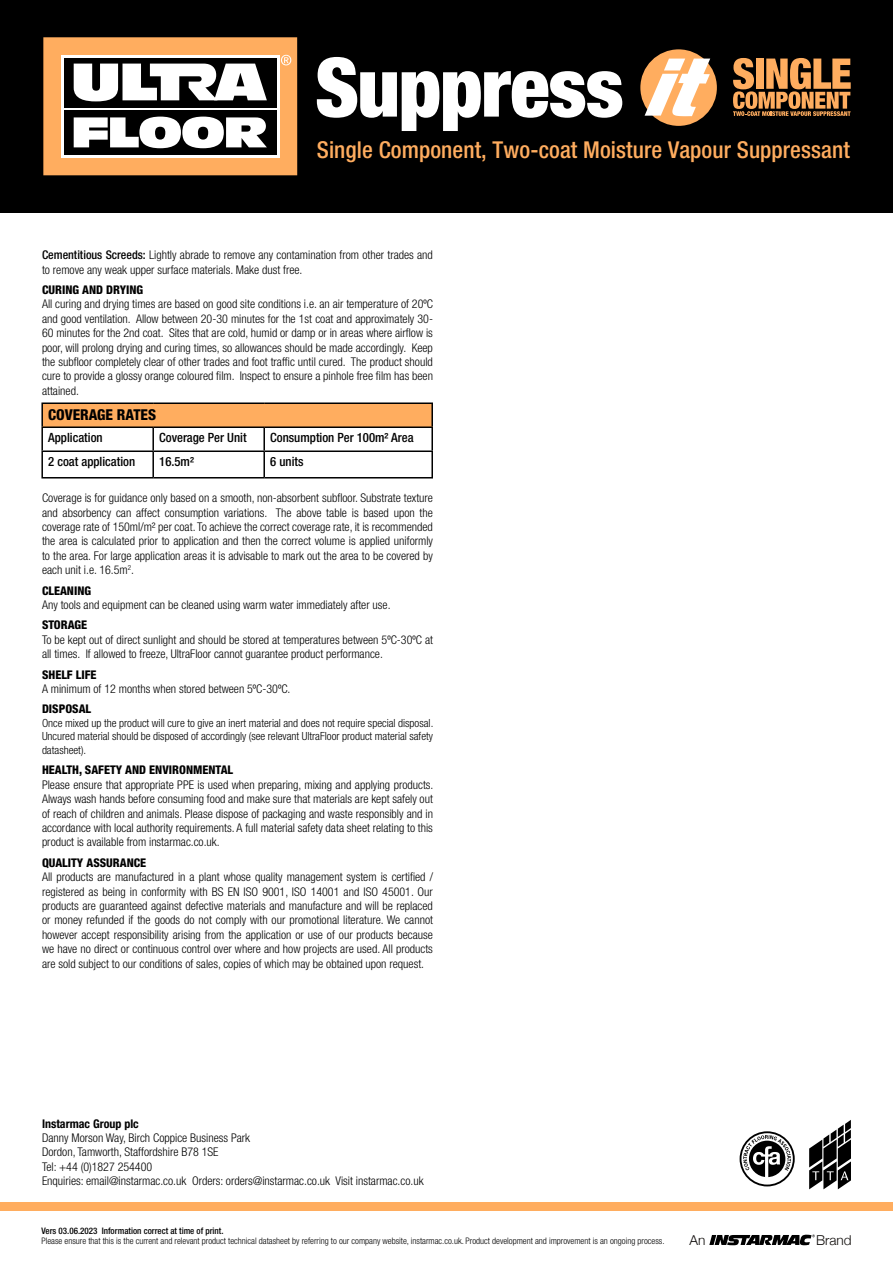
<style>
.page{position:relative;width:893px;height:1263px;background:#fff}
.page>*{position:absolute;margin:0;border:0;box-sizing:border-box;transform-origin:0 0}
.t1{font:500 condensed 23.25px "Helvetica Neue LT Pro";letter-spacing:.005em;color:#ffad5f}
.t2{font:800 condensed 15px "Helvetica Neue LT Pro";color:#000}
.t3{font:300 13.65px "Helvetica Neue";color:#120f0d}
.t4{font:500 condensed 12.75px "Helvetica Neue LT Pro";color:#000}
.t5{font:300 condensed 12px/14.4px "Helvetica Neue LT Pro";color:#000}
.t6{font:800 condensed 12px "Helvetica Neue LT Pro";color:#000}
.t7{font:700 condensed 12px "Helvetica Neue LT Pro";color:#000}
.t8{font:300 condensed 11.25px/13.5px "Helvetica Neue LT Pro";color:#000;text-align:justify}
.t9{font:300 condensed 9px "Helvetica Neue LT Pro";color:#000}
.t10{font:500 condensed 9px "Helvetica Neue LT Pro";color:#000}
.s1{font-weight:500}
</style>
<div class="page">
<div style="left:0;top:1202px;width:893px;height:8px;background:#ffad5f"></div>
<svg style="left:709px;top:1234px;width:106px;height:11px"></svg>
<svg style="left:809px;top:1120px;width:42px;height:69px"></svg>
<svg style="left:740px;top:1131px;width:55px;height:55px"></svg>
<div style="left:42px;top:403px;width:390px;height:24px;background:#ffad5f"></div>
<hr style="left:41px;top:402px;width:112px;height:2px;background:#000">
<hr style="left:41px;top:404px;width:2px;height:22px;background:#000">
<hr style="left:153px;top:402px;width:111px;height:2px;background:#000">
<hr style="left:264px;top:402px;width:169px;height:2px;background:#000">
<hr style="left:431px;top:404px;width:2px;height:22px;background:#000">
<hr style="left:41px;top:426px;width:112px;height:2px;background:#000">
<hr style="left:41px;top:428px;width:2px;height:22px;background:#000">
<hr style="left:153px;top:426px;width:111px;height:2px;background:#000">
<hr style="left:152px;top:428px;width:2px;height:22px;background:#000">
<hr style="left:264px;top:426px;width:169px;height:2px;background:#000">
<hr style="left:263px;top:428px;width:2px;height:22px;background:#000">
<hr style="left:431px;top:428px;width:2px;height:22px;background:#000">
<hr style="left:41px;top:450px;width:112px;height:2px;background:#000">
<hr style="left:41px;top:452px;width:2px;height:25px;background:#000">
<hr style="left:153px;top:450px;width:111px;height:2px;background:#000">
<hr style="left:152px;top:452px;width:2px;height:25px;background:#000">
<hr style="left:264px;top:450px;width:169px;height:2px;background:#000">
<hr style="left:263px;top:452px;width:2px;height:25px;background:#000">
<hr style="left:431px;top:452px;width:2px;height:25px;background:#000">
<hr style="left:41px;top:477px;width:112px;height:1px;background:#000">
<hr style="left:153px;top:477px;width:111px;height:1px;background:#000">
<hr style="left:264px;top:477px;width:169px;height:1px;background:#000">
<div style="left:0;top:0;width:893px;height:213px;background:#000"></div>
<div style="left:640px;top:49px;width:77px;height:77px;background:#ffad5f;border-radius:50%"></div>
<svg style="left:645px;top:59px;width:65px;height:57px"></svg>
<svg style="left:733px;top:58px;width:118px;height:58px"></svg>
<svg style="left:317px;top:57px;width:305px;height:74px"></svg>
<div style="left:43px;top:37px;width:254px;height:138px;background:#ffad5f"></div>
<svg style="left:281px;top:55px;width:10px;height:10px"></svg>
<div style="left:61px;top:55px;width:219px;height:103px;background:#fff"></div>
<div style="left:64px;top:110px;width:213px;height:45px;background:#000"></div>
<div style="left:64px;top:58px;width:213px;height:49px;background:#000"></div>
<svg style="left:74px;top:117px;width:193px;height:31px"></svg>
<svg style="left:74px;top:64px;width:193px;height:37px"></svg>
<p class="t1" style="left:317px;top:136px;width:534px">Single Component, Two-coat Moisture Vapour Suppressant</p>
<p class="t5" style="left:42px;top:248px;width:392px"><span class="s1">Cementitious Screeds:</span> Lightly abrade to remove any contamination from other trades and to remove any weak upper surface materials. Make dust free.</p>
<p class="t6" style="left:42px;top:282px;width:103px">CURING AND DRYING</p>
<p class="t5" style="left:42px;top:297px;width:393px;text-align:justify">All curing and drying times are based on good site conditions i.e. an air temperature of 20ºC and good ventilation. Allow between 20-30 minutes for the 1st coat and approximately 30- 60 minutes for the 2nd coat. Sites that are cold, humid or damp or in areas where airflow is poor, will prolong drying and curing times, so allowances should be made accordingly. Keep the subfloor completely clear of other trades and foot traffic until cured. The product should cure to provide a glossy orange coloured film. Inspect to ensure a pinhole free film has been attained.</p>
<p class="t2" style="left:48px;top:405px;width:109px">COVERAGE RATES</p>
<p class="t4" style="left:48px;top:430px;width:56px">Application</p>
<p class="t4" style="left:159px;top:430px;width:89px">Coverage Per Unit</p>
<p class="t4" style="left:270px;top:430px;width:145px">Consumption Per 100m² Area</p>
<p class="t4" style="left:48px;top:454px;width:89px">2 coat application</p>
<p class="t4" style="left:159px;top:454px;width:36px">16.5m²</p>
<p class="t4" style="left:270px;top:454px;width:35px">6 units</p>
<p class="t5" style="left:42px;top:491px;width:393px;text-align:justify">Coverage is for guidance only based on a smooth, non-absorbent subfloor. Substrate texture and absorbency can affect consumption variations. The above table is based upon the coverage rate of 150ml/m² per coat. To achieve the correct coverage rate, it is recommended the area is calculated prior to application and then the correct volume is applied uniformly to the area. For large application areas it is advisable to mark out the area to be covered by each unit i.e. 16.5m<sup>2</sup>.</p>
<p class="t6" style="left:42px;top:583px;width:51px">CLEANING</p>
<p class="t5" style="left:42px;top:597px;width:350px">Any tools and equipment can be cleaned using warm water immediately after use.</p>
<p class="t6" style="left:42px;top:618px;width:47px">STORAGE</p>
<p class="t5" style="left:42px;top:632px;width:393px">To be kept out of direct sunlight and should be stored at temperatures between 5ºC-30ºC at all times. If allowed to freeze, UltraFloor cannot guarantee product performance.</p>
<p class="t6" style="left:42px;top:667px;width:56px">SHELF LIFE</p>
<p class="t5" style="left:42px;top:681px;width:250px">A minimum of 12 months when stored between 5ºC-30ºC.</p>
<p class="t6" style="left:42px;top:702px;width:51px">DISPOSAL</p>
<p class="t8" style="left:42px;top:716px;width:393px">Once mixed up the product will cure to give an inert material and does not require special disposal.<br>Uncured material should be disposed of accordingly (see relevant UltraFloor product material safety datasheet).</p>
<p class="t6" style="left:42px;top:763px;width:193px">HEALTH, SAFETY AND ENVIRONMENTAL</p>
<p class="t5" style="left:42px;top:777px;width:393px;text-align:justify">Please ensure that appropriate PPE is used when preparing, mixing and applying products.<br>Always wash hands before consuming food and make sure that materials are kept safely out of reach of children and animals. Please dispose of packaging and waste responsibly and in accordance with local authority requirements. A full material safety data sheet relating to this product is available from instarmac.co.uk.</p>
<p class="t6" style="left:42px;top:855px;width:106px">QUALITY ASSURANCE</p>
<p class="t5" style="left:42px;top:870px;width:393px;text-align:justify">All products are manufactured in a plant whose quality management system is certified / registered as being in conformity with BS EN ISO 9001, ISO 14001 and ISO 45001. Our products are guaranteed against defective materials and manufacture and will be replaced or money refunded if the goods do not comply with our promotional literature. We cannot however accept responsibility arising from the application or use of our products because we have no direct or continuous control over where and how projects are used. All products are sold subject to our conditions of sales, copies of which may be obtained upon request.</p>
<p class="t7" style="left:42px;top:1116px;width:98px">Instarmac Group plc</p>
<p class="t5" style="left:42px;top:1130px;width:210px">Danny Morson Way, Birch Coppice Business Park<br>Dordon, Tamworth, Staffordshire B78 1SE</p>
<p class="t5" style="left:42px;top:1159px;width:383px">Tel: +44 (0)1827 254400<br>Enquiries: email@instarmac.co.uk Orders: orders@instarmac.co.uk Visit instarmac.co.uk</p>
<p class="t10" style="left:41px;top:1225px;width:184px">Vers 03.06.2023 Information correct at time of print.</p>
<p class="t9" style="left:41px;top:1236px;width:625px">Please ensure that this is the current and relevant product technical datasheet by referring to our company website, instarmac.co.uk. Product development and improvement is an ongoing process.</p>
<p class="t3" style="left:690px;top:1229px;width:17px">An</p>
<p class="t3" style="left:816px;top:1229px;width:37px">Brand</p>
</div>
